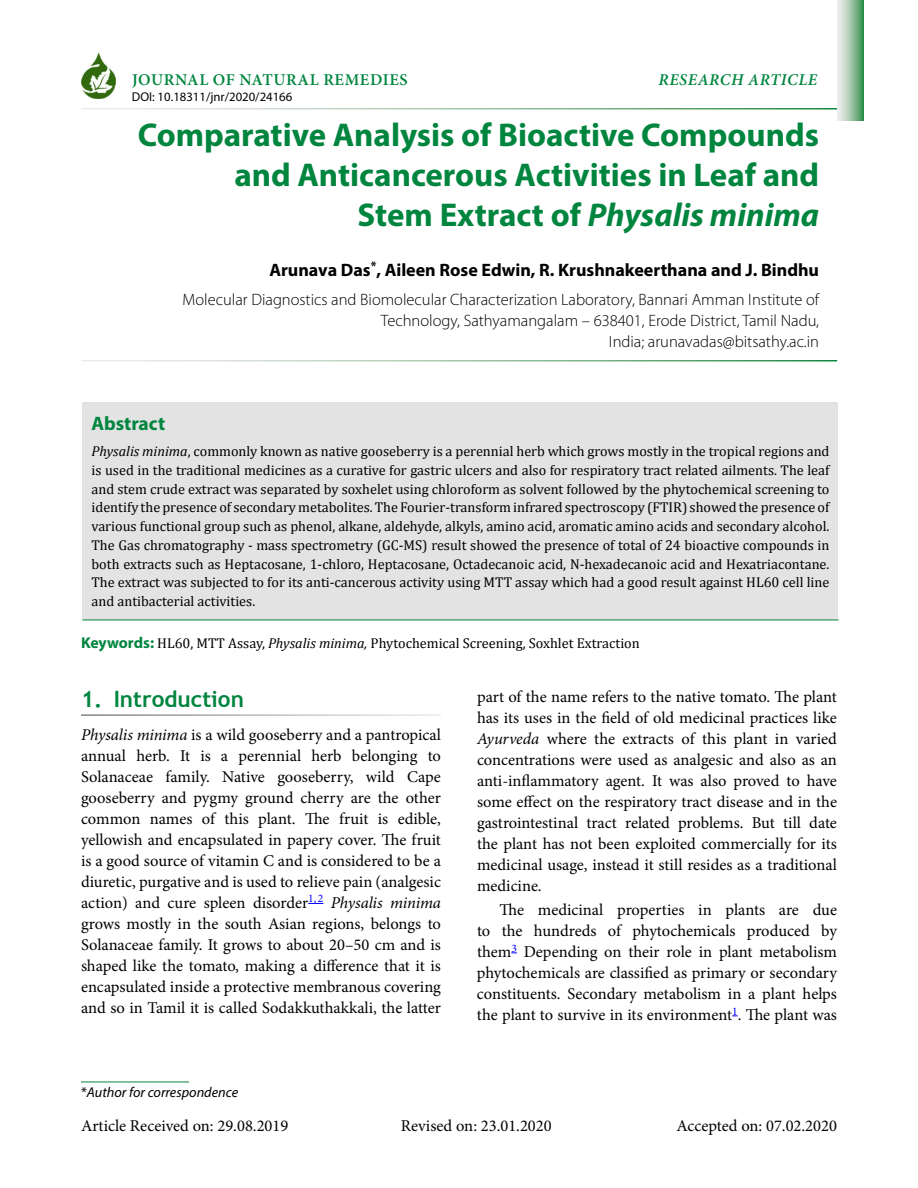
<style>
.page{position:relative;width:918px;height:1188px;background:#fff}
.page>*{position:absolute;margin:0;border:0;box-sizing:border-box;transform-origin:0 0}
.t1{font:700 33px/40.5px "Myriad Pro";color:#00853f;text-align:right}
.t2{font:700 22.5px "Trebuchet MS";color:#00853f}
.t3{font:700 19.5px "Myriad Pro";color:#00853f}
.t4{font:700 18px "Myriad Pro";color:#000}
.t5{font:16.5px/21px "Minion Pro";color:#000;text-align:justify}
.t6{font:300 16.5px/21px "Myriad Pro";color:#000;text-align:right}
.t7{font:600 16.5px "Minion Pro";letter-spacing:.035em;color:#00853f}
.t8{font:italic 600 16.5px "Minion Pro";letter-spacing:.035em;color:#00853f}
.t9{font:14.25px/18.8px "Cambria";color:#000;text-align:justify}
.t10{font:italic 14.25px "Myriad Pro";color:#000}
.t11{font:12.75px "Myriad Pro";color:#000}
.s1{font-style:italic}
.s2{font-family:"Myriad Pro";font-weight:700;font-size:15.75px;color:#00853f}
.s3{font-style:normal}
</style>
<div class="page">
<hr style="left:81px;top:1082px;width:108px;height:1px;background:#00853f">
<svg style="left:837px;top:0;width:27px;height:121px;background:#9dc3a6"></svg>
<svg style="left:308px;top:903px;width:15px;height:1px"></svg>
<img style="left:81px;top:52px;width:35px;height:46px">
<div style="left:82px;top:402px;width:756px;height:218px;background:#e2e3e2"></div>
<hr style="left:82px;top:620px;width:756px;height:1px;background:#00853f">
<p class="t7" style="left:132px;top:68px;width:277px">JOURNAL OF NATURAL REMEDIES</p>
<p class="t11" style="left:132px;top:89px;width:162px">DOI: 10.18311/jnr/2020/24166</p>
<p class="t8" style="left:659px;top:68px;width:160px">RESEARCH ARTICLE</p>
<h1 class="t1" style="left:138px;top:113px;width:683px">Comparative Analysis of Bioactive Compounds and Anticancerous Activities in Leaf and<br>Stem Extract of <span class="s1">Physalis minima</span></h1>
<p class="t4" style="left:269px;top:258px;width:551px">Arunava Das<sup>*</sup>, Aileen Rose Edwin, R. Krushnakeerthana and J. Bindhu</p>
<p class="t6" style="left:183px;top:289px;width:638px">Molecular Diagnostics and Biomolecular Characterization Laboratory, Bannari Amman Institute of<br>Technology, Sathyamangalam – 638401, Erode District, Tamil Nadu,<br>India; arunavadas@bitsathy.ac.in</p>
<p class="t3" style="left:92px;top:411px;width:75px">Abstract</p>
<p class="t9" style="left:92px;top:442px;width:740px"><span class="s1">Physalis minima</span>, commonly known as native gooseberry is a perennial herb which grows mostly in the tropical regions and is used in the traditional medicines as a curative for gastric ulcers and also for respiratory tract related ailments. The leaf and stem crude extract was separated by soxhelet using chloroform as solvent followed by the phytochemical screening to identify the presence of secondary metabolites. The Fourier-transform infrared spectroscopy (FTIR) showed the presence of various functional group such as phenol, alkane, aldehyde, alkyls, amino acid, aromatic amino acids and secondary alcohol.<br>The Gas chromatography - mass spectrometry (GC-MS) result showed the presence of total of 24 bioactive compounds in both extracts such as Heptacosane, 1-chloro, Heptacosane, Octadecanoic acid, N-hexadecanoic acid and Hexatriacontane.<br>The extract was subjected to for its anti-cancerous activity using MTT assay which had a good result against HL60 cell line and antibacterial activities.</p>
<p class="t9" style="left:81px;top:634px;width:560px"><span class="s2">Keywords:</span> HL60, MTT Assay, <span class="s1">Physalis minima,</span> Phytochemical Screening, Soxhlet Extraction</p>
<h2 class="t2" style="left:81px;top:685px;width:164px">1. Introduction</h2>
<p class="t5" style="left:81px;top:724px;width:362px"><span class="s1">Physalis minima</span> is a wild gooseberry and a pantropical annual herb. It is a perennial herb belonging to Solanaceae family. Native gooseberry, wild Cape gooseberry and pygmy ground cherry are the other common names of this plant. The fruit is edible, yellowish and encapsulated in papery cover. The fruit is a good source of vitamin C and is considered to be a diuretic, purgative and is used to relieve pain (analgesic action) and cure spleen disorder<sup>1,</sup> <sup>2</sup> <span class="s1">Physalis minima </span>grows mostly in the south Asian regions, belongs to Solanaceae family. It grows to about 20–50 cm and is shaped like the tomato, making a difference that it is encapsulated inside a protective membranous covering and so in Tamil it is called Sodakkuthakkali, the latter</p>
<p class="t5" style="left:477px;top:687px;width:362px">part of the name refers to the native tomato. The plant has its uses in the field of old medicinal practices like <span class="s1">Ayurveda</span> where the extracts of this plant in varied concentrations were used as analgesic and also as an anti-inflammatory agent. It was also proved to have some effect on the respiratory tract disease and in the gastrointestinal tract related problems. But till date the plant has not been exploited commercially for its medicinal usage, instead it still resides as a traditional medicine.</p>
<p class="t5" style="left:477px;top:900px;width:362px;text-indent:23px">The medicinal properties in plants are due to the hundreds of phytochemicals produced by them<sup>3</sup> Depending on their role in plant metabolism phytochemicals are classified as primary or secondary constituents. Secondary metabolism in a plant helps the plant to survive in its environment<sup>1</sup>. The plant was</p>
<p class="t10" style="left:81px;top:1084px;width:159px"><span class="s3">*</span>Author for correspondence</p>
<p class="t5" style="left:81px;top:1116px;width:209px">Article Received on: 29.08.2019</p>
<p class="t5" style="left:676px;top:1116px;width:162px">Accepted on: 07.02.2020</p>
<p class="t5" style="left:401px;top:1116px;width:152px">Revised on: 23.01.2020</p>
</div>
